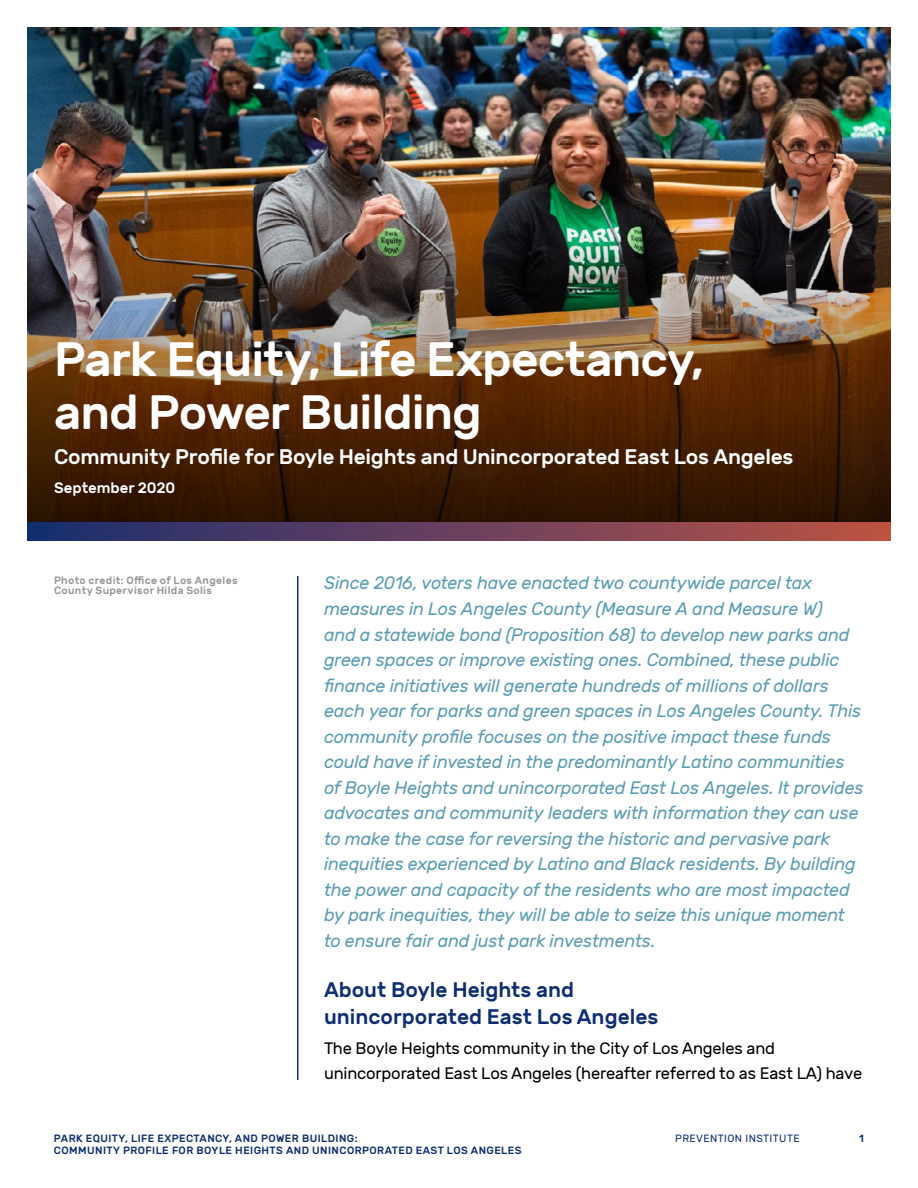
<style>
.page{position:relative;width:918px;height:1188px;background:#fff}
.page>*{position:absolute;margin:0;border:0;box-sizing:border-box;transform-origin:0 0}
.t1{font:500 48px/52.5px "Rubik";letter-spacing:-.02em;color:#fff}
.t2{font:500 21px "Rubik";letter-spacing:-.01em;color:#fff}
.t3{font:500 21px/27px "Rubik";color:#0e2e6f}
.t4{font:italic 18px/25.5px "Rubik";letter-spacing:-.01em;color:#5b9cb3}
.t5{font:16.5px/24px "Rubik";letter-spacing:-.01em;color:#000}
.t6{font:500 15px "Rubik";color:#fff}
.t7{font:500 10.5px "Rubik";letter-spacing:.04em;color:#0e2e6f}
.t8{font:500 10.5px/10.5px "Rubik";letter-spacing:.03em;color:#939598}
.t9{font:10.5px "Rubik";letter-spacing:.04em;color:#0e2e6f}
</style>
<div class="page">
<img style="left:27px;top:27px;width:864px;height:198px">
<div style="left:27px;top:522px;width:864px;height:18px;background:linear-gradient(to right,#192e72,#bc5345)"></div>
<hr style="left:297px;top:576px;width:1px;height:504px;background:#0e2e6f">
<img style="left:27px;top:225px;width:864px;height:297px">
<h1 class="t1" style="left:54px;top:335px;width:651px">Park Equity, Life Expectancy, and Power Building</h1>
<p class="t2" style="left:54px;top:445px;width:741px">Community Profile for Boyle Heights and Unincorporated East Los Angeles</p>
<p class="t6" style="left:54px;top:479px;width:123px">September 2020</p>
<p class="t8" style="left:54px;top:575px;width:185px">Photo credit: Office of Los Angeles<br>County Supervisor Hilda Solis</p>
<p class="t4" style="left:324px;top:571px;width:541px">Since 2016, voters have enacted two countywide parcel tax measures in Los Angeles County (Measure A and Measure W)<br>and a statewide bond (Proposition 68) to develop new parks and green spaces or improve existing ones. Combined, these public finance initiatives will generate hundreds of millions of dollars each year for parks and green spaces in Los Angeles County. This community profile focuses on the positive impact these funds could have if invested in the predominantly Latino communities of Boyle Heights and unincorporated East Los Angeles. It provides advocates and community leaders with information they can use to make the case for reversing the historic and pervasive park inequities experienced by Latino and Black residents. By building the power and capacity of the residents who are most impacted by park inequities, they will be able to seize this unique moment to ensure fair and just park investments.</p>
<p class="t3" style="left:324px;top:977px;width:336px">About Boyle Heights and unincorporated East Los Angeles</p>
<p class="t5" style="left:324px;top:1037px;width:540px">The Boyle Heights community in the City of Los Angeles and unincorporated East Los Angeles (hereafter referred to as East LA) have</p>
<p class="t7" style="left:54px;top:1132px;width:305px">PARK EQUITY, LIFE EXPECTANCY, AND POWER BUILDING:</p>
<p class="t9" style="left:675px;top:1132px;width:126px">PREVENTION INSTITUTE</p>
<p class="t7" style="left:859px;top:1132px;width:6px">1</p>
<p class="t7" style="left:54px;top:1145px;width:469px">COMMUNITY PROFILE FOR BOYLE HEIGHTS AND UNINCORPORATED EAST LOS ANGELES</p>
</div>
